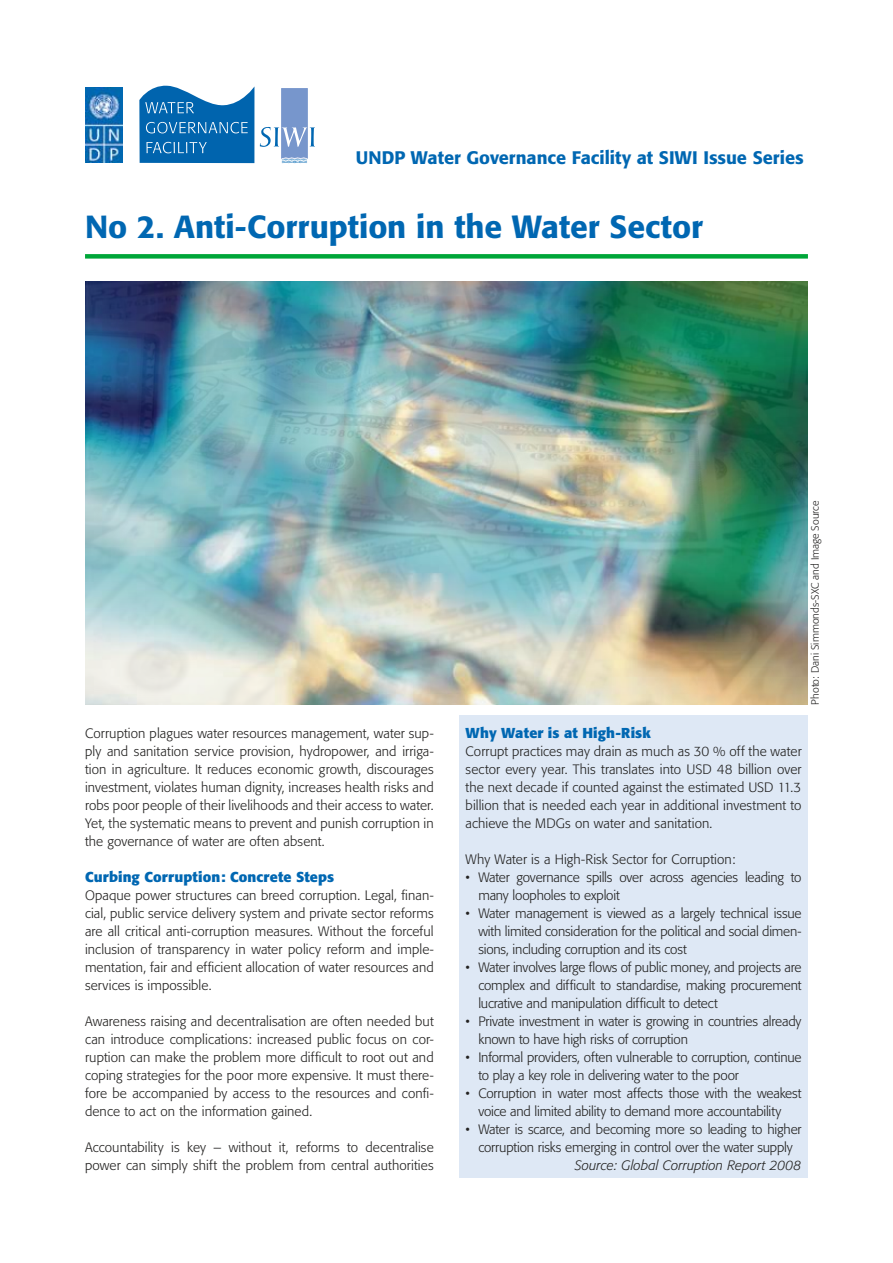
<style>
.page{position:relative;width:893px;height:1263px;background:#fff}
.page>*{position:absolute;margin:0;border:0;box-sizing:border-box;transform-origin:0 0}
.t1{font:500 31.65px "Formata";color:#0067b2}
.t2{font:500 18px "Formata";color:#0067b2}
.t3{font:700 14.25px "Formata";letter-spacing:.01em;color:#0067b2}
.t4{font:300 13.5px/18px "Formata";letter-spacing:-.005em;color:#222120;text-align:justify}
.t5{font:italic 300 13.5px "Formata";letter-spacing:.005em;color:#222120}
.t6{font:300 10.5px "Formata";color:#222120}
</style>
<div class="page">
<div style="left:281px;top:88px;width:27px;height:71px;background:#7796cc;border:1px solid #7796cc"></div>
<svg style="left:260px;top:127px;width:55px;height:20px"></svg>
<svg style="left:282px;top:157px;width:25px;height:6px"></svg>
<img style="left:86px;top:88px;width:36px;height:74px">
<svg style="left:139px;top:85px;width:115px;height:78px;background:#3282bd"></svg>
<div style="left:85px;top:254px;width:723px;height:5px;background:#00a639"></div>
<div style="left:459px;top:715px;width:349px;height:463px;background:#dee8f5"></div>
<img style="left:85px;top:281px;width:723px;height:423px">
<h2 class="t2" style="left:356px;top:146px;width:449px">UNDP Water Governance Facility at SIWI Issue Series</h2>
<h1 class="t1" style="left:85px;top:207px;width:619px">No 2. Anti-Corruption in the Water Sector</h1>
<p class="t4" style="left:85px;top:724px;width:350px">Corruption plagues water resources management, water sup&shy;ply and sanitation service provision, hydropower, and irriga&shy;tion in agriculture. It reduces economic growth, discourages investment, violates human dignity, increases health risks and robs poor people of their livelihoods and their access to water.<br>Yet, the systematic means to prevent and punish corruption in the governance of water are often absent.</p>
<p class="t3" style="left:85px;top:868px;width:251px">Curbing Corruption: Concrete Steps</p>
<p class="t4" style="left:85px;top:886px;width:350px">Opaque power structures can breed corruption. Legal, finan&shy;cial, public service delivery system and private sector reforms are all critical anti-corruption measures. Without the forceful inclusion of transparency in water policy reform and imple&shy;mentation, fair and efficient allocation of water resources and services is impossible.</p>
<p class="t4" style="left:85px;top:1012px;width:350px">Awareness raising and decentralisation are often needed but can introduce complications: increased public focus on cor&shy;ruption can make the problem more difficult to root out and coping strategies for the poor more expensive. It must there&shy;fore be accompanied by access to the resources and confi&shy;dence to act on the information gained.</p>
<p class="t4" style="left:85px;top:1138px;width:350px">Accountability is key – without it, reforms to decentralise power can simply shift the problem from central authorities</p>
<p class="t6" style="left:809px;top:704px;width:205px;rotate:-90deg">Photo: Dani Simmonds-SXC and Image Source</p>
<p class="t3" style="left:466px;top:724px;width:187px">Why Water is at High-Risk</p>
<p class="t4" style="left:466px;top:742px;width:337px">Corrupt practices may drain as much as 30 % off the water sector every year. This translates into USD 48 billion over the next decade if counted against the estimated USD 11.3 billion that is needed each year in additional investment to achieve the MDGs on water and sanitation.</p>
<p class="t4" style="left:466px;top:850px;width:271px">Why Water is a High-Risk Sector for Corruption:</p>
<p class="t4" style="left:478px;top:868px;width:325px;text-indent:-13px">• Water governance spills over across agencies leading to many loopholes to exploit</p>
<p class="t4" style="left:478px;top:904px;width:325px;text-indent:-13px">• Water management is viewed as a largely technical issue with limited consideration for the political and social dimen&shy;sions, including corruption and its cost</p>
<p class="t4" style="left:478px;top:958px;width:325px;text-indent:-13px">• Water involves large flows of public money, and projects are complex and difficult to standardise, making procurement lucrative and manipulation difficult to detect</p>
<p class="t4" style="left:478px;top:1012px;width:325px;text-indent:-13px">• Private investment in water is growing in countries already known to have high risks of corruption</p>
<p class="t4" style="left:478px;top:1048px;width:325px;text-indent:-13px">• Informal providers, often vulnerable to corruption, continue to play a key role in delivering water to the poor</p>
<p class="t4" style="left:466px;top:1084px;width:337px;text-align:center">• Corruption in water most affects those with the weakest voice and limited ability to demand more accountability</p>
<p class="t4" style="left:466px;top:1120px;width:337px;text-align:center">• Water is scarce, and becoming more so leading to higher corruption risks emerging in control over the water supply</p>
<p class="t5" style="left:575px;top:1157px;width:228px">Source: Global Corruption Report 2008</p>
</div>
